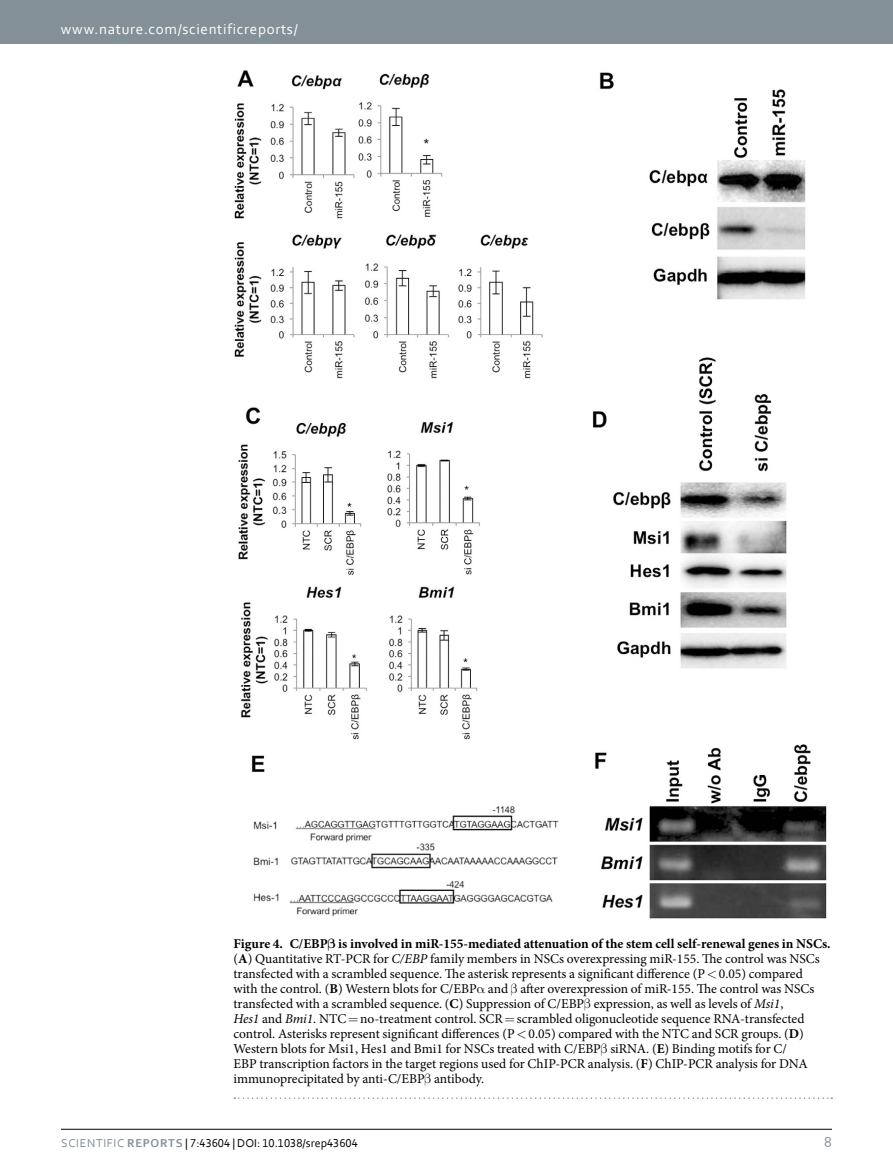
<style>
.page{position:relative;width:893px;height:1174px;background:#fff}
.page>*{position:absolute;margin:0;border:0;box-sizing:border-box;transform-origin:0 0}
.t1{font:15px "Corbel";letter-spacing:.045em;color:#fff}
.t2{font:15px "Corbel";color:#839097}
.t3{font:13.5px/15px "Minion Pro";color:#000}
.t4{font:12px "Corbel 2";color:#000}
.s1{font-weight:700}
.s2{font-style:italic}
.s3{font-family:"Corbel";color:#839097}
.s4{font-family:"Corbel Bold 2";color:#839097}
</style>
<div class="page">
<div style="left:0;top:0;width:893px;height:43px;background:#839097"></div>
<hr style="left:61px;top:1129px;width:771px;height:1px;background:#000">
<img style="left:234px;top:70px;width:593px;height:849px">
<svg style="left:234px;top:1097px;width:598px;height:2px"></svg>
<p class="t1" style="left:61px;top:19px;width:238px">www.nature.com/scientificreports/</p>
<p class="t3" style="left:233px;top:936px;width:599px"><span class="s1">Figure 4. C/EBP is involved in miR-155-mediated attenuation of the stem cell self-renewal genes in NSCs. </span>(<span class="s1">A</span>) Quantitative RT-PCR for <span class="s2">C/EBP</span> family members in NSCs overexpressing miR-155. The control was NSCs transfected with a scrambled sequence. The asterisk represents a significant difference (P 0.05) compared<br>with the control. (<span class="s1">B</span>) Western blots for C/EBP and after overexpression of miR-155. The control was NSCs transfected with a scrambled sequence. (<span class="s1">C</span>) Suppression of C/EBP expression, as well as levels of <span class="s2">Msi1</span>,<br><span class="s2">Hes1</span> and <span class="s2">Bmi1</span>. NTC no-treatment control. SCR scrambled oligonucleotide sequence RNA-transfected control. Asterisks represent significant differences (P 0.05) compared with the NTC and SCR groups. (<span class="s1">D</span>)<br>Western blots for Msi1, Hes1 and Bmi1 for NSCs treated with C/EBP siRNA. (<span class="s1">E</span>) Binding motifs for C/<br>EBP transcription factors in the target regions used for ChIP-PCR analysis. (<span class="s1">F</span>) ChIP-PCR analysis for DNA immunoprecipitated by anti-C/EBP antibody.</p>
<p class="t4" style="left:61px;top:1135px;width:298px"><span class="s3">SCIENTIFIC</span> <span class="s4">REPORTS</span> | 7:43604 | DOI: 10.1038/srep43604</p>
<p class="t2" style="left:824px;top:1132px;width:9px">8</p>
</div>
